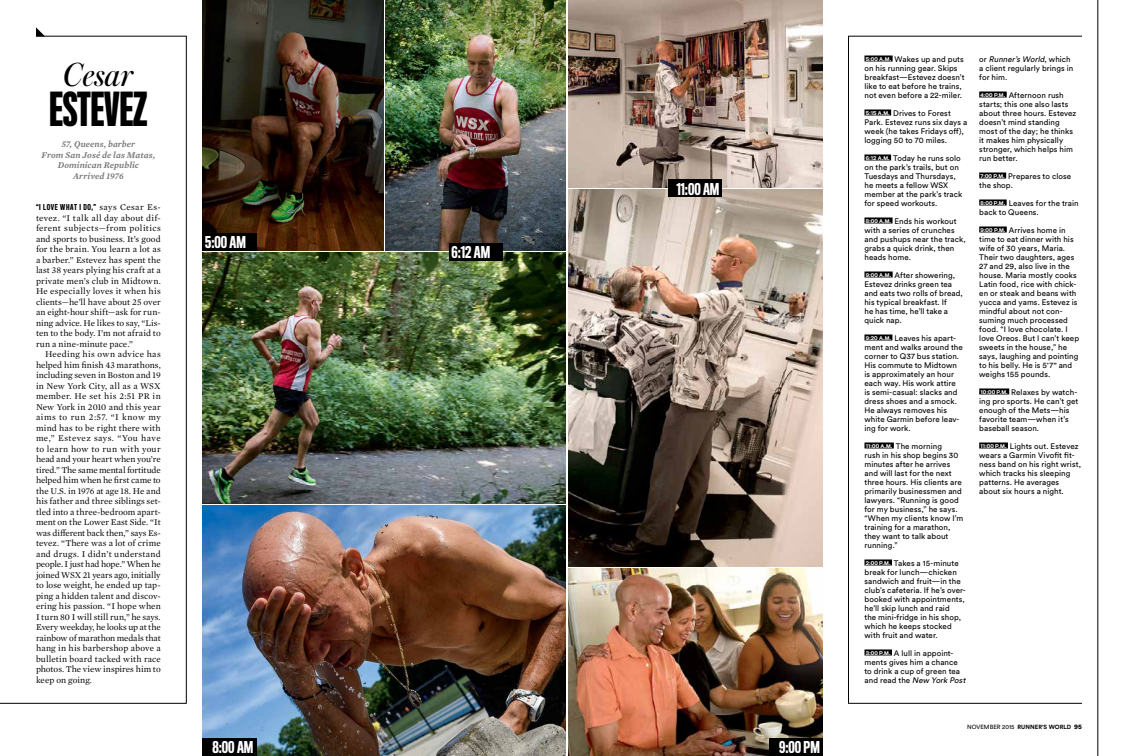
<style>
.page{position:relative;width:1134px;height:756px;background:#fff}
.page>*{position:absolute;margin:0;border:0;box-sizing:border-box;transform-origin:0 0}
.t1{font:500 43px "Titling Gothic FB Skyline";color:#000}
.t2{font:italic 35px "Austin";color:#000}
.t3{font:500 15px "Titling Gothic FB Comp";color:#fff}
.t4{font:9px/10.5px "Mercury Text G1";letter-spacing:.005em;color:#000;text-align:justify}
.t5{font:italic 600 9px/10.5px "Mercury Text G1";letter-spacing:.005em;color:#77787b;text-align:center}
.t6{font:8px/9px "Circular Std";letter-spacing:.01em;color:#000}
.t7{font:500 7.5px "Titling Gothic FB Comp";letter-spacing:.08em;color:#000}
.t8{font:700 6px "Circular Std";letter-spacing:.01em;color:#000}
.s1{font-family:"Mercury Text G1";font-weight:400;font-size:9px}
.s2{font-family:"Titling Gothic FB Normal";font-weight:500;font-size:4.8px;color:#fff}
.s3{font-style:italic}
.s4{font-weight:400}
.s5{font-weight:900;font-size:6.8px}
</style>
<div class="page">
<div style="left:864px;top:56px;width:29px;height:6px;background:#000"></div>
<div style="left:864px;top:110px;width:27px;height:6px;background:#000"></div>
<div style="left:864px;top:154px;width:27px;height:6px;background:#000"></div>
<div style="left:864px;top:218px;width:29px;height:6px;background:#000"></div>
<div style="left:864px;top:272px;width:29px;height:6px;background:#000"></div>
<div style="left:864px;top:334px;width:28px;height:6px;background:#000"></div>
<div style="left:864px;top:442px;width:30px;height:6px;background:#000"></div>
<div style="left:864px;top:560px;width:28px;height:6px;background:#000"></div>
<div style="left:864px;top:650px;width:28px;height:6px;background:#000"></div>
<div style="left:979px;top:92px;width:28px;height:6px;background:#000"></div>
<div style="left:979px;top:172px;width:27px;height:6px;background:#000"></div>
<div style="left:979px;top:200px;width:28px;height:6px;background:#000"></div>
<div style="left:979px;top:226px;width:28px;height:6px;background:#000"></div>
<div style="left:979px;top:388px;width:30px;height:6px;background:#000"></div>
<div style="left:979px;top:442px;width:29px;height:6px;background:#000"></div>
<hr style="left:0;top:703px;width:187px;height:1px;background:#000">
<hr style="left:186px;top:36px;width:1px;height:668px;background:#000">
<hr style="left:848px;top:36px;width:1px;height:668px;background:#000">
<hr style="left:36px;top:36px;width:151px;height:1px;background:#000">
<hr style="left:1098px;top:0;width:1px;height:756px;background:#000">
<img style="left:385px;top:0;width:181px;height:251px">
<hr style="left:848px;top:36px;width:234px;height:1px;background:#000">
<hr style="left:848px;top:703px;width:234px;height:1px;background:#000">
<img style="left:568px;top:568px;width:255px;height:188px">
<svg style="left:36px;top:27px;width:9px;height:9px"></svg>
<img style="left:202px;top:253px;width:364px;height:250px">
<img style="left:568px;top:190px;width:255px;height:376px">
<img style="left:568px;top:0;width:255px;height:188px">
<div style="left:668px;top:180px;width:54px;height:18px;background:#000"></div>
<div style="left:769px;top:738px;width:54px;height:18px;background:#000"></div>
<img style="left:202px;top:0;width:181px;height:251px">
<div style="left:202px;top:233px;width:54px;height:18px;background:#000"></div>
<img style="left:202px;top:505px;width:364px;height:251px">
<div style="left:202px;top:738px;width:54px;height:18px;background:#000"></div>
<div style="left:449px;top:243px;width:54px;height:18px;background:#000"></div>
<h2 class="t2" style="left:64px;top:50px;width:71px">Cesar</h2>
<h1 class="t1" style="left:50px;top:85px;width:15px">ESTEVE</h1>
<h1 class="t1" style="left:133px;top:85px;width:16px">Z</h1>
<p class="t5" style="left:42px;top:138px;width:115px">57, Queens, barber<br>From San José de las Matas,<br>Dominican Republic<br>Arrived 1976</p>
<p class="t7" style="left:36px;top:203px;width:126px">“I LOVE WHAT I DO,” <span class="s1">says Cesar Es-</span></p>
<p class="t4" style="left:36px;top:212px;width:126px">tevez. “I talk all day about dif&shy;ferent subjects—from politics and sports to business. It’s good for the brain. You learn a lot as a barber.” Estevez has spent the last 38 years plying his craft at a private men’s club in Midtown.<br>He especially loves it when his clients—he’ll have about 25 over an eight-hour shift—ask for run&shy;ning advice. He likes to say, “Lis&shy;ten to the body. I’m not afraid to run a nine-minute pace.”</p>
<p class="t4" style="left:36px;top:348px;width:126px;text-indent:9px">Heeding his own advice has helped him finish 43 marathons, including seven in Boston and 19 in New York City, all as a WSX member. He set his 2:51 PR in New York in 2010 and this year aims to run 2:57. “I know my mind has to be right there with me,” Estevez says. “You have to learn how to run with your head and your heart when you’re tired.” The same mental fortitude helped him when he first came to the U.S. in 1976 at age 18. He and his father and three siblings set&shy;tled into a three-bedroom apart&shy;ment on the Lower East Side. “It was different back then,” says Es&shy;tevez. “There was a lot of crime and drugs. I didn’t understand people. I just had hope.” When he joined WSX 21 years ago, initially to lose weight, he ended up tap&shy;ping a hidden talent and discov&shy;ering his passion. “I hope when I turn 80 I will still run,” he says.<br>Every weekday, he looks up at the rainbow of marathon medals that hang in his barbershop above a bulletin board tacked with race photos. The view inspires him to keep on going.</p>
<h3 class="t3" style="left:205px;top:233px;width:34px">5:00 AM</h3>
<h3 class="t3" style="left:212px;top:739px;width:34px">8:00 AM</h3>
<h3 class="t3" style="left:452px;top:243px;width:32px">6:12 AM</h3>
<h3 class="t3" style="left:676px;top:180px;width:36px">11:00 AM</h3>
<h3 class="t3" style="left:779px;top:739px;width:41px">9:00 PM</h3>
<p class="t6" style="left:865px;top:54px;width:102px"><span class="s2">5:00 A.M.</span> Wakes up and puts on his running gear. Skips breakfast—Estevez doesn’t like to eat before he trains, not even before a 22-miler.</p>
<p class="t6" style="left:864px;top:108px;width:104px"><span class="s2">5:15 A.M.</span> Drives to Forest<br>Park. Estevez runs six days a week (he takes Fridays off), logging 50 to 70 miles.</p>
<p class="t6" style="left:865px;top:153px;width:99px"><span class="s2">6:12 A.M.</span> Today he runs solo on the park’s trails, but on<br>Tuesdays and Thursdays, he meets a fellow WSX member at the park’s track for speed workouts.</p>
<p class="t6" style="left:864px;top:216px;width:103px"><span class="s2">8:00 A.M.</span> Ends his workout with a series of crunches and pushups near the track, grabs a quick drink, then heads home.</p>
<p class="t6" style="left:865px;top:270px;width:100px"><span class="s2">9:00 A.M.</span> After showering,<br>Estevez drinks green tea and eats two rolls of bread, his typical breakfast. If<br>he has time, he’ll take a quick nap.</p>
<p class="t6" style="left:865px;top:333px;width:100px"><span class="s2">9:20 A.M.</span> Leaves his apart&shy;ment and walks around the corner to Q37 bus station.<br>His commute to Midtown is approximately an hour each way. His work attire is semi-casual: slacks and dress shoes and a smock.<br>He always removes his white Garmin before leav&shy;ing for work.</p>
<p class="t6" style="left:865px;top:441px;width:100px"><span class="s2">11:00 A.M.</span> The morning<br>rush in his shop begins 30 minutes after he arrives and will last for the next three hours. His clients are primarily businessmen and lawyers. “Running is good for my business,” he says. “When my clients know I’m training for a marathon, they want to talk about running.”</p>
<p class="t6" style="left:864px;top:558px;width:103px"><span class="s2">2:00 P.M.</span> Takes a 15-minute break for lunch—chicken sandwich and fruit—in the club’s cafeteria. If he’s over&shy;booked with appointments, he’ll skip lunch and raid<br>the mini-fridge in his shop, which he keeps stocked with fruit and water.</p>
<p class="t6" style="left:865px;top:648px;width:104px"><span class="s2">3:00 P.M.</span> A lull in appoint&shy;ments gives him a chance<br>to drink a cup of green tea<br>a n d r e a d t h e <span class="s3">New York Post</span></p>
<p class="t6" style="left:979px;top:54px;width:96px">o r <span class="s3">Runner’s World</span>, w h i c h a client regularly brings in for him.</p>
<p class="t6" style="left:979px;top:90px;width:99px"><span class="s2">4:00 P.M.</span> Afternoon rush starts; this one also lasts about three hours. Estevez doesn’t mind standing most of the day; he thinks it makes him physically stronger, which helps him run better.</p>
<p class="t6" style="left:979px;top:171px;width:93px"><span class="s2">7:00 P.M.</span> Prepares to close the shop.</p>
<p class="t6" style="left:979px;top:198px;width:101px"><span class="s2">8:00 P.M.</span> Leaves for the train back to Queens.</p>
<p class="t6" style="left:979px;top:225px;width:101px"><span class="s2">9:00 P.M.</span> Arrives home in time to eat dinner with his wife of 30 years, Maria.<br>Their two daughters, ages<br>27 and 29, also live in the house. Maria mostly cooks<br>Latin food, rice with chick&shy;en or steak and beans with yucca and yams. Estevez is mindful about not con&shy;suming much processed food. “I love chocolate. I love Oreos. But I can’t keep sweets in the house,” he says, laughing and pointing to his belly. He is 5'7" and weighs 155 pounds.</p>
<p class="t6" style="left:979px;top:387px;width:101px"><span class="s2">10:00 P.M.</span> Relaxes by watch&shy;ing pro sports. He can’t get enough of the Mets—his favorite team—when it’s baseball season.</p>
<p class="t6" style="left:979px;top:441px;width:103px"><span class="s2">11:00 P.M.</span> Lights out. Estevez wears a Garmin Vivofit fit&shy;ness band on his right wrist, which tracks his sleeping patterns. He averages about six hours a night.</p>
<p class="t8" style="left:967px;top:723px;width:116px"><span class="s4">NOVEMBER 2015</span> RUNNER’S WORLD <span class="s5">95</span></p>
</div>
